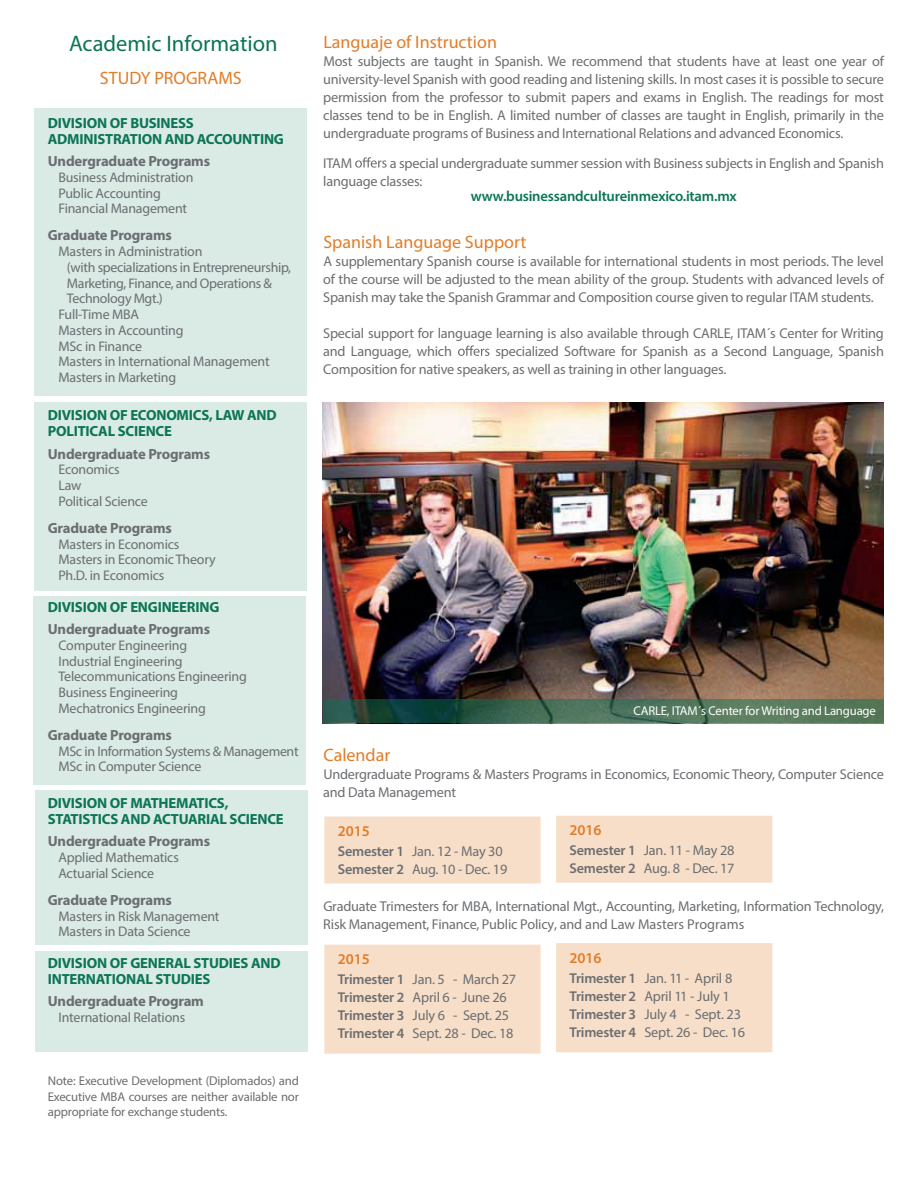
<style>
.page{position:relative;width:918px;height:1188px;background:#fff}
.page>*{position:absolute;margin:0;border:0;box-sizing:border-box;transform-origin:0 0}
.t1{font:22.5px "Myriad Pro";color:#0b7555}
.t2{font:18px "Myriad Pro";color:#e17d28}
.t3{font:600 15px "Myriad Pro";color:#e17d28}
.t4{font:700 14.7px/15.8px "Myriad Pro";letter-spacing:-.015em;color:#0b7555}
.t5{font:700 14.7px "Myriad Pro";letter-spacing:-.015em;color:#6b6e71}
.t6{font:600 14.7px "Myriad Pro";letter-spacing:-.015em;color:#0b7555}
.t7{font:14.25px/18px "Myriad Pro";letter-spacing:-.015em;color:#6b6e71}
.t8{font:13.95px/15.8px "Myriad Pro";letter-spacing:-.015em;color:#6b6e71}
.t9{font:12.75px/15.8px "Myriad Pro";letter-spacing:-.015em;color:#6b6e71;text-align:justify}
.t10{font:12.75px "Myriad Pro";letter-spacing:-.015em;color:#fff}
.s1{font-weight:600}
</style>
<div class="page">
<img style="left:323px;top:402px;width:561px;height:298px">
<div style="left:33px;top:596px;width:272px;height:188px;background:#daeae5"></div>
<div style="left:35px;top:951px;width:272px;height:101px;background:#daeae5"></div>
<div style="left:35px;top:790px;width:272px;height:155px;background:#daeae5"></div>
<div style="left:34px;top:108px;width:272px;height:287px;background:#daeae5"></div>
<div style="left:34px;top:402px;width:272px;height:188px;background:#daeae5"></div>
<svg style="left:355px;top:157px;width:32px;height:11px"></svg>
<svg style="left:458px;top:345px;width:31px;height:11px"></svg>
<div style="left:556px;top:816px;width:216px;height:67px;background:#f7dec9"></div>
<div style="left:556px;top:943px;width:216px;height:109px;background:#f7dec9"></div>
<svg style="left:323px;top:700px;width:561px;height:23px;background:#406752"></svg>
<div style="left:325px;top:817px;width:215px;height:66px;background:#f7dec9"></div>
<div style="left:325px;top:945px;width:215px;height:108px;background:#f7dec9"></div>
<h1 class="t1" style="left:69px;top:30px;width:210px">Academic Information</h1>
<p class="t2" style="left:100px;top:67px;width:143px">STUDY PROGRAMS</p>
<p class="t4" style="left:48px;top:114px;width:238px">DIVISION OF BUSINESS<br>ADMINISTRATION AND ACCOUNTING</p>
<p class="t5" style="left:48px;top:151px;width:164px">Undergraduate Programs</p>
<p class="t8" style="left:58px;top:169px;width:137px">Business Administration<br>Public Accounting<br>Financial Management</p>
<p class="t5" style="left:48px;top:226px;width:126px">Graduate Programs</p>
<p class="t8" style="left:58px;top:243px;width:145px">Masters in Administration</p>
<p class="t8" style="left:67px;top:259px;width:226px">(with specializations in Entrepreneurship,</p>
<p class="t8" style="left:67px;top:275px;width:206px">Marketing, Finance, and Operations &amp;</p>
<p class="t8" style="left:67px;top:290px;width:97px">Technology Mgt.)</p>
<p class="t8" style="left:58px;top:306px;width:82px">Full-Time MBA</p>
<p class="t8" style="left:58px;top:322px;width:127px">Masters in Accounting</p>
<p class="t8" style="left:58px;top:338px;width:85px">MSc in Finance</p>
<p class="t8" style="left:58px;top:353px;width:213px">Masters in International Management</p>
<p class="t8" style="left:58px;top:369px;width:119px">Masters in Marketing</p>
<p class="t4" style="left:48px;top:407px;width:230px">DIVISION OF ECONOMICS, LAW AND<br>POLITICAL SCIENCE</p>
<p class="t5" style="left:48px;top:444px;width:164px">Undergraduate Programs</p>
<p class="t8" style="left:58px;top:461px;width:91px">Economics<br>Law<br>Political Science</p>
<p class="t5" style="left:48px;top:518px;width:126px">Graduate Programs</p>
<p class="t8" style="left:58px;top:536px;width:159px">Masters in Economics<br>Masters in Economic Theory<br>Ph.D. in Economics</p>
<p class="t4" style="left:48px;top:598px;width:173px">DIVISION OF ENGINEERING</p>
<p class="t5" style="left:48px;top:619px;width:164px">Undergraduate Programs</p>
<p class="t8" style="left:58px;top:637px;width:190px">Computer Engineering<br>Industrial Engineering<br>Telecommunications Engineering<br>Business Engineering<br>Mechatronics Engineering</p>
<p class="t5" style="left:48px;top:725px;width:126px">Graduate Programs</p>
<p class="t8" style="left:58px;top:743px;width:242px">MSc in Information Systems &amp; Management<br>MSc in Computer Science</p>
<p class="t4" style="left:48px;top:795px;width:237px">DIVISION OF MATHEMATICS,<br>STATISTICS AND ACTUARIAL SCIENCE</p>
<p class="t5" style="left:48px;top:832px;width:164px">Undergraduate Programs</p>
<p class="t8" style="left:58px;top:849px;width:122px">Applied Mathematics<br>Actuarial Science</p>
<p class="t5" style="left:48px;top:890px;width:126px">Graduate Programs</p>
<p class="t8" style="left:58px;top:908px;width:163px">Masters in Risk Management<br>Masters in Data Science</p>
<p class="t4" style="left:48px;top:954px;width:234px">DIVISION OF GENERAL STUDIES AND<br>INTERNATIONAL STUDIES</p>
<p class="t5" style="left:48px;top:991px;width:158px">Undergraduate Program</p>
<p class="t8" style="left:58px;top:1009px;width:128px">International Relations</p>
<p class="t9" style="left:48px;top:1072px;width:253px">Note: Executive Development (Diplomados) and Executive MBA courses are neither available nor appropriate for exchange students.</p>
<p class="t2" style="left:323px;top:30px;width:175px">Languaje of Instruction</p>
<p class="t7" style="left:323px;top:52px;width:562px;text-align:justify">Most subjects are taught in Spanish. We recommend that students have at least one year of university-level Spanish with good reading and listening skills. In most cases it is possible to secure permission from the professor to submit papers and exams in English. The readings for most classes tend to be in English. A limited number of classes are taught in English, primarily in the undergraduate programs of Business and International Relations and advanced Economics.</p>
<p class="t7" style="left:323px;top:154px;width:30px">ITAM</p>
<p class="t7" style="left:323px;top:154px;width:562px;text-indent:66px">a special undergraduate summer session with Business subjects in English and Spanish language classes:</p>
<p class="t6" style="left:471px;top:187px;width:268px">www.businessandcultureinmexico.itam.mx</p>
<p class="t2" style="left:323px;top:231px;width:205px">Spanish Language Support</p>
<p class="t7" style="left:323px;top:252px;width:562px;text-align:justify">A supplementary Spanish course is available for international students in most periods. The level of the course will be adjusted to the mean ability of the group. Students with advanced levels of Spanish may take the Spanish Grammar and Composition course given to regular ITAM students.</p>
<p class="t7" style="left:323px;top:324px;width:562px">Special support for language learning is also available through CARLE, ITAM´s Center for Writing and Language, which</p>
<p class="t7" style="left:323px;top:342px;width:562px;text-indent:172px">specialized Software for Spanish as a Second Language, Spanish<br>Composition for native speakers, as well as training in other languages.</p>
<p class="t10" style="left:634px;top:703px;width:244px">CARLE, ITAM´s Center for Writing and Language</p>
<p class="t2" style="left:323px;top:744px;width:68px">Calendar</p>
<p class="t7" style="left:323px;top:765px;width:562px">Undergraduate Programs &amp; Masters Programs in Economics, Economic Theory, Computer Science and Data Management</p>
<p class="t3" style="left:338px;top:821px;width:34px">2015</p>
<p class="t7" style="left:338px;top:842px;width:171px"><span class="s1">Semester 1</span> Jan. 12 - May 30<br><span class="s1">Semester 2</span> Aug. 10 - Dec. 19</p>
<p class="t3" style="left:570px;top:820px;width:34px">2016</p>
<p class="t7" style="left:569px;top:841px;width:167px"><span class="s1">Semester 1</span> Jan. 11 - May 28<br><span class="s1">Semester 2</span> Aug. 8 - Dec. 17</p>
<p class="t7" style="left:323px;top:897px;width:562px">Graduate Trimesters for MBA, International Mgt., Accounting, Marketing, Information Technology,<br>Risk Management, Finance, Public Policy, and and Law Masters Programs</p>
<p class="t3" style="left:338px;top:950px;width:34px">2015</p>
<p class="t7" style="left:338px;top:970px;width:180px"><span class="s1">Trimester 1</span> Jan. 5 - March 27<br><span class="s1">Trimester 2</span> April 6 - June 26<br><span class="s1">Trimester 3</span> July 6 - Sept. 25<br><span class="s1">Trimester 4</span> Sept. 28 - Dec. 18</p>
<p class="t3" style="left:570px;top:948px;width:34px">2016</p>
<p class="t7" style="left:570px;top:969px;width:177px"><span class="s1">Trimester 1</span> Jan. 11 - April 8<br><span class="s1">Trimester 2</span> April 11 - July 1<br><span class="s1">Trimester 3</span> July 4 - Sept. 23<br><span class="s1">Trimester 4</span> Sept. 26 - Dec. 16</p>
</div>
